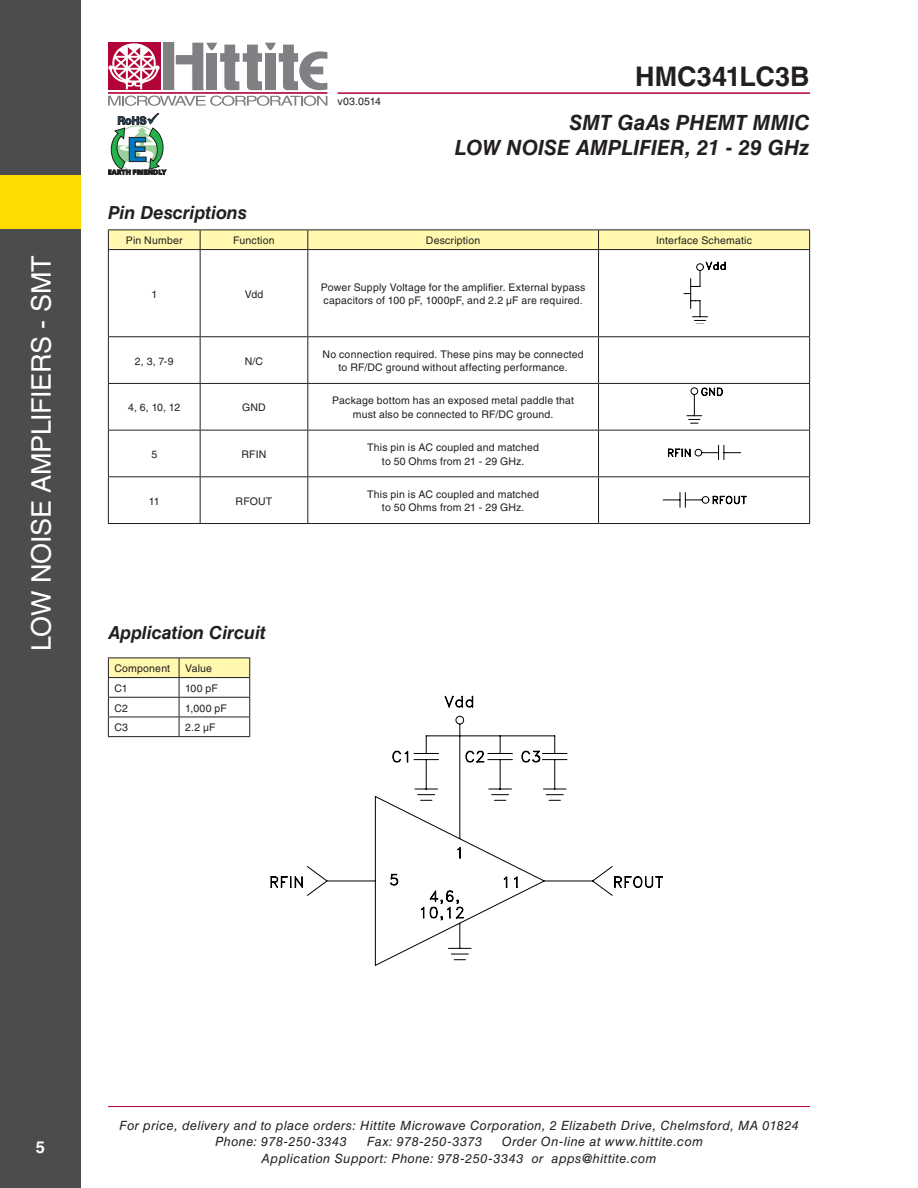
<style>
.page{position:relative;width:918px;height:1188px;background:#fff}
.page>*{position:absolute;margin:0;border:0;box-sizing:border-box;transform-origin:0 0}
.t1{font:27px "Helvetica LT Std";letter-spacing:-.015em;color:#fff}
.t2{font:700 27px "Helvetica LT Std";letter-spacing:.005em;color:#231f20}
.t3{font:italic 700 21px/25.2px "Helvetica LT Std";letter-spacing:.005em;color:#231f20;text-align:right}
.t4{font:italic 700 18px "Helvetica LT Std";letter-spacing:-.005em;color:#231f20}
.t5{font:700 16.5px "Helvetica LT Std";color:#fff}
.t6{font:italic 12.75px/16.5px "Helvetica LT Std";letter-spacing:.035em;color:#231f20}
.t7{font:10.5px/13.5px "Helvetica LT Std";letter-spacing:.015em;color:#231f20;text-align:center}
</style>
<div class="page">
<hr style="left:108px;top:1106px;width:702px;height:1px;background:#b30437">
<hr style="left:338px;top:92px;width:472px;height:2px;background:#b30437">
<div style="left:163px;top:43px;width:11px;height:47px;background:#7e8083"></div>
<div style="left:108px;top:43px;width:52px;height:47px;background:#b30437"></div>
<hr style="left:108px;top:92px;width:219px;height:2px;background:#b30437">
<svg style="left:176px;top:43px;width:151px;height:47px"></svg>
<svg style="left:108px;top:96px;width:219px;height:10px"></svg>
<svg style="left:108px;top:43px;width:52px;height:46px"></svg>
<svg style="left:108px;top:113px;width:58px;height:62px"></svg>
<div style="left:0;top:0;width:81px;height:1188px;background:#4b4c4d"></div>
<div style="left:0;top:175px;width:81px;height:54px;background:#ffdc01"></div>
<div style="left:108px;top:230px;width:702px;height:19px;background:#fff8ae"></div>
<hr style="left:108px;top:249px;width:92px;height:1px;background:#231f20">
<hr style="left:108px;top:250px;width:1px;height:86px;background:#231f20">
<hr style="left:200px;top:249px;width:108px;height:1px;background:#231f20">
<hr style="left:200px;top:250px;width:1px;height:86px;background:#231f20">
<hr style="left:308px;top:249px;width:291px;height:1px;background:#231f20">
<hr style="left:307px;top:250px;width:1px;height:86px;background:#231f20">
<hr style="left:599px;top:249px;width:211px;height:1px;background:#231f20">
<hr style="left:598px;top:250px;width:1px;height:86px;background:#231f20">
<hr style="left:809px;top:250px;width:1px;height:86px;background:#231f20">
<hr style="left:108px;top:336px;width:92px;height:1px;background:#231f20">
<hr style="left:108px;top:337px;width:1px;height:46px;background:#231f20">
<hr style="left:200px;top:336px;width:108px;height:1px;background:#231f20">
<hr style="left:200px;top:337px;width:1px;height:46px;background:#231f20">
<hr style="left:308px;top:336px;width:291px;height:1px;background:#231f20">
<hr style="left:307px;top:337px;width:1px;height:46px;background:#231f20">
<hr style="left:599px;top:336px;width:211px;height:1px;background:#231f20">
<hr style="left:598px;top:337px;width:1px;height:46px;background:#231f20">
<hr style="left:809px;top:337px;width:1px;height:46px;background:#231f20">
<hr style="left:108px;top:383px;width:92px;height:1px;background:#231f20">
<hr style="left:108px;top:384px;width:1px;height:46px;background:#231f20">
<hr style="left:200px;top:383px;width:108px;height:1px;background:#231f20">
<hr style="left:200px;top:384px;width:1px;height:46px;background:#231f20">
<hr style="left:308px;top:383px;width:291px;height:1px;background:#231f20">
<hr style="left:307px;top:384px;width:1px;height:46px;background:#231f20">
<hr style="left:599px;top:383px;width:211px;height:1px;background:#231f20">
<hr style="left:598px;top:384px;width:1px;height:46px;background:#231f20">
<hr style="left:809px;top:384px;width:1px;height:46px;background:#231f20">
<hr style="left:108px;top:430px;width:92px;height:1px;background:#231f20">
<hr style="left:108px;top:431px;width:1px;height:45px;background:#231f20">
<hr style="left:200px;top:430px;width:108px;height:1px;background:#231f20">
<hr style="left:200px;top:431px;width:1px;height:45px;background:#231f20">
<hr style="left:308px;top:430px;width:291px;height:1px;background:#231f20">
<hr style="left:307px;top:431px;width:1px;height:45px;background:#231f20">
<hr style="left:599px;top:430px;width:211px;height:1px;background:#231f20">
<hr style="left:598px;top:431px;width:1px;height:45px;background:#231f20">
<hr style="left:809px;top:431px;width:1px;height:45px;background:#231f20">
<hr style="left:108px;top:476px;width:92px;height:1px;background:#231f20">
<hr style="left:108px;top:477px;width:1px;height:46px;background:#231f20">
<hr style="left:200px;top:476px;width:108px;height:1px;background:#231f20">
<hr style="left:200px;top:477px;width:1px;height:46px;background:#231f20">
<hr style="left:308px;top:476px;width:291px;height:1px;background:#231f20">
<hr style="left:307px;top:477px;width:1px;height:46px;background:#231f20">
<hr style="left:599px;top:476px;width:211px;height:1px;background:#231f20">
<hr style="left:598px;top:477px;width:1px;height:46px;background:#231f20">
<hr style="left:809px;top:477px;width:1px;height:46px;background:#231f20">
<hr style="left:108px;top:523px;width:92px;height:1px;background:#231f20">
<hr style="left:200px;top:523px;width:108px;height:1px;background:#231f20">
<hr style="left:308px;top:523px;width:291px;height:1px;background:#231f20">
<hr style="left:599px;top:523px;width:211px;height:1px;background:#231f20">
<svg style="left:270px;top:695px;width:392px;height:270px"></svg>
<svg style="left:108px;top:658px;width:142px;height:78px"></svg>
<hr style="left:108px;top:677px;width:71px;height:1px;background:#231f20">
<hr style="left:179px;top:677px;width:71px;height:1px;background:#231f20">
<hr style="left:108px;top:736px;width:71px;height:1px;background:#231f20">
<hr style="left:179px;top:736px;width:71px;height:1px;background:#231f20">
<svg style="left:684px;top:262px;width:41px;height:62px"></svg>
<svg style="left:687px;top:387px;width:35px;height:36px"></svg>
<svg style="left:668px;top:445px;width:73px;height:15px"></svg>
<svg style="left:663px;top:492px;width:83px;height:16px"></svg>
<h1 class="t1" style="left:26px;top:651px;width:397px;rotate:-90deg">LOW NOISE AMPLIFIERS - SMT</h1>
<h3 class="t4" style="left:108px;top:201px;width:140px">Pin Descriptions</h3>
<p class="t7" style="left:338px;top:94px;width:45px">v03.0514</p>
<h1 class="t2" style="left:635px;top:60px;width:176px">HMC341LC3B</h1>
<h2 class="t3" style="left:455px;top:109px;width:356px">SMT GaAs PHEMT MMIC<br>LOW NOISE AMPLIFIER, 21 - 29 GHz</h2>
<p class="t7" style="left:126px;top:234px;width:58px">Pin Number</p>
<p class="t7" style="left:233px;top:234px;width:43px">Function</p>
<p class="t7" style="left:426px;top:234px;width:56px">Description</p>
<p class="t7" style="left:656px;top:234px;width:97px">Interface Schematic</p>
<p class="t7" style="left:151px;top:287px;width:7px">1</p>
<p class="t7" style="left:245px;top:287px;width:20px">Vdd</p>
<p class="t7" style="left:321px;top:280px;width:266px;text-align:left">Power Supply Voltage for the amplifier. External bypass capacitors of 100 pF, 1000pF, and 2.2 µF are required.</p>
<p class="t7" style="left:135px;top:354px;width:40px">2, 3, 7-9</p>
<p class="t7" style="left:245px;top:354px;width:20px">N/C</p>
<p class="t7" style="left:323px;top:347px;width:263px">No connection required. These pins may be connected to RF/DC ground without affecting performance.</p>
<p class="t7" style="left:128px;top:401px;width:54px">4, 6, 10, 12</p>
<p class="t7" style="left:242px;top:401px;width:25px">GND</p>
<p class="t7" style="left:332px;top:394px;width:243px">Package bottom has an exposed metal paddle that must also be connected to RF/DC ground.</p>
<p class="t7" style="left:151px;top:447px;width:7px">5</p>
<p class="t7" style="left:242px;top:447px;width:26px">RFIN</p>
<p class="t7" style="left:367px;top:441px;width:173px">This pin is AC coupled and matched to 50 Ohms from 21 - 29 GHz.</p>
<p class="t7" style="left:149px;top:494px;width:12px">11</p>
<p class="t7" style="left:236px;top:494px;width:38px">RFOUT</p>
<p class="t7" style="left:367px;top:487px;width:173px">This pin is AC coupled and matched to 50 Ohms from 21 - 29 GHz.</p>
<h3 class="t4" style="left:108px;top:622px;width:159px">Application Circuit</h3>
<p class="t7" style="left:114px;top:662px;width:57px">Component</p>
<p class="t7" style="left:185px;top:662px;width:29px">Value</p>
<p class="t7" style="left:114px;top:681px;width:15px">C1</p>
<p class="t7" style="left:185px;top:681px;width:34px">100 pF</p>
<p class="t7" style="left:114px;top:701px;width:15px">C2</p>
<p class="t7" style="left:185px;top:701px;width:43px">1,000 pF</p>
<p class="t7" style="left:114px;top:721px;width:15px">C3</p>
<p class="t7" style="left:185px;top:721px;width:32px">2.2 µF</p>
<h3 class="t5" style="left:36px;top:1138px;width:11px">5</h3>
<p class="t6" style="left:215px;top:1117px;width:585px;text-indent:-96px">For price, delivery and to place orders: Hittite Microwave Corporation, 2 Elizabeth Drive, Chelmsford, MA 01824<br>Phone: 978-250-3343</p>
<p class="t6" style="left:262px;top:1133px;width:443px;text-indent:240px">Order On-line at www.hittite.com<br>Application Support: Phone: 978-250-3343 or apps@hittite.com</p>
<p class="t6" style="left:367px;top:1133px;width:117px">Fax: 978-250-3373</p>
</div>
